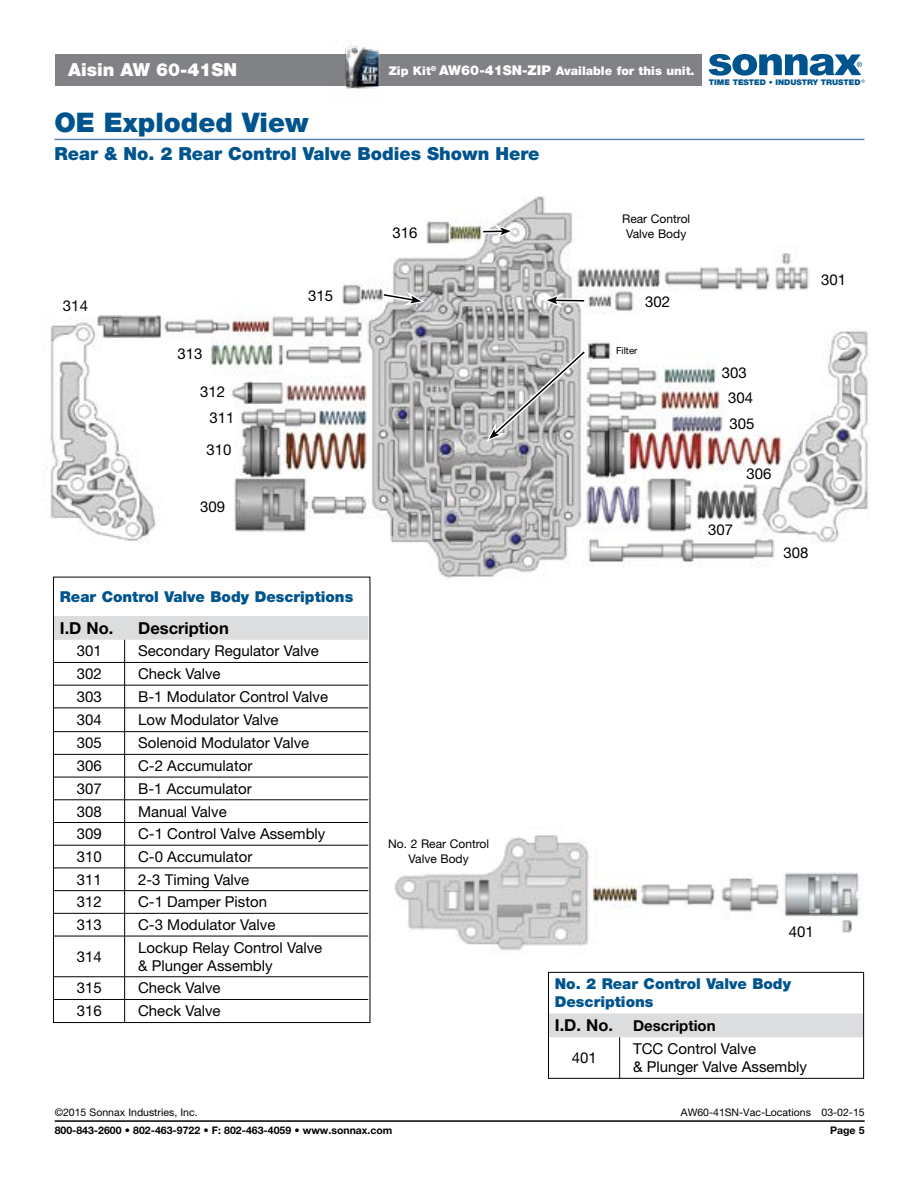
<style>
.page{position:relative;width:918px;height:1188px;background:#fff}
.page>*{position:absolute;margin:0;border:0;box-sizing:border-box;transform-origin:0 0}
.t1{font:900 27px "Helvetica Neue LT Std";color:#00548e}
.t2{font:900 18px "Helvetica Neue LT Std";color:#00548e}
.t3{font:900 18px "Helvetica Neue LT Std";color:#fff}
.t4{font:700 16.5px "Helvetica Neue LT Std";color:#000}
.t5{font:15px/18px "Helvetica Neue LT Std";color:#000}
.t6{font:900 15px/18px "Helvetica Neue LT Std";color:#00548e}
.t7{font:700 15px/32.2px "Helvetica Neue LT Std";color:#000}
.t8{font:12px/14.4px "Helvetica Neue LT Std";color:#000;text-align:center}
.t9{font:900 12px "Helvetica Neue LT Std";color:#fff}
.t10{font:700 10.5px "Helvetica Neue LT Std";color:#000}
.t11{font:10.5px "Helvetica Neue LT Std";color:#000}
.t12{font:9.75px "Helvetica Neue LT Std";color:#000}
.t13{font:900 7.8px "Helvetica Neue LT Std";color:#00548e}
.s1{font-size:13.5px}
.s2{font-size:16.5px}
.s3{font-weight:400}
</style>
<div class="page">
<hr style="left:55px;top:1120px;width:810px;height:2px;background:#000">
<div style="left:55px;top:54px;width:646px;height:31px;background:#808285"></div>
<svg style="left:709px;top:54px;width:156px;height:29px"></svg>
<img style="left:330px;top:45px;width:53px;height:44px">
<img style="left:47px;top:195px;width:822px;height:395px">
<svg style="left:483px;top:224px;width:31px;height:15px"></svg>
<svg style="left:379px;top:290px;width:46px;height:16px"></svg>
<svg style="left:564px;top:298px;width:20px;height:5px"></svg>
<hr style="left:555px;top:300px;width:29px;height:2px;background:#000">
<svg style="left:543px;top:293px;width:21px;height:15px"></svg>
<svg style="left:486px;top:346px;width:105px;height:96px"></svg>
<svg style="left:55px;top:616px;width:313px;height:320px"></svg>
<hr style="left:54px;top:936px;width:71px;height:1px;background:#000">
<hr style="left:125px;top:936px;width:243px;height:1px;background:#000">
<hr style="left:124px;top:936px;width:1px;height:41px;background:#000">
<hr style="left:54px;top:977px;width:71px;height:1px;background:#000">
<hr style="left:125px;top:977px;width:243px;height:1px;background:#000">
<hr style="left:54px;top:999px;width:71px;height:1px;background:#000">
<hr style="left:125px;top:999px;width:243px;height:1px;background:#000">
<svg style="left:124px;top:977px;width:1px;height:44px"></svg>
<hr style="left:54px;top:708px;width:71px;height:1px;background:#000">
<hr style="left:125px;top:708px;width:243px;height:1px;background:#000">
<div style="left:53px;top:577px;width:317px;height:446px;border:1px solid #000"></div>
<hr style="left:54px;top:139px;width:810px;height:1px;background:#5783b3">
<img style="left:395px;top:835px;width:465px;height:116px">
<div style="left:550px;top:1013px;width:312px;height:24px;background:#dcddde"></div>
<hr style="left:619px;top:1037px;width:1px;height:41px;background:#000">
<div style="left:548px;top:972px;width:316px;height:107px;border:1px solid #000"></div>
<p class="t3" style="left:68px;top:59px;width:171px">Aisin AW 60-41SN</p>
<p class="t9" style="left:389px;top:64px;width:307px">Zip Kit<sup>®</sup> <span class="s1">AW60-41SN-ZIP</span> Available for this unit.</p>
<h1 class="t1" style="left:54px;top:106px;width:256px">OE Exploded View</h1>
<p class="t2" style="left:54px;top:143px;width:487px">Rear &amp; No. 2 Rear Control Valve Bodies Shown Here</p>
<p class="t13" style="left:709px;top:78px;width:153px">TIME TESTED • INDUSTRY TRUSTED</p>
<p class="t5" style="left:63px;top:296px;width:27px">314</p>
<p class="t5" style="left:177px;top:345px;width:27px">313</p>
<p class="t5" style="left:210px;top:378px;width:27px;line-height:26px;text-indent:-9px">312<br>311</p>
<p class="t5" style="left:207px;top:440px;width:27px">310</p>
<p class="t5" style="left:200px;top:497px;width:27px">309</p>
<p class="t5" style="left:308px;top:287px;width:27px">315</p>
<p class="t5" style="left:392px;top:224px;width:27px">316</p>
<p class="t8" style="left:622px;top:211px;width:70px">Rear Control<br>Valve Body</p>
<p class="t5" style="left:645px;top:292px;width:27px">302</p>
<p class="t12" style="left:616px;top:344px;width:23px">Filter</p>
<p class="t5" style="left:821px;top:270px;width:27px">301</p>
<p class="t5" style="left:722px;top:360px;width:33px;line-height:24.9px;text-align:center">303<br>304</p>
<p class="t5" style="left:729px;top:414px;width:27px">305</p>
<p class="t5" style="left:747px;top:465px;width:27px">306</p>
<p class="t5" style="left:708px;top:520px;width:27px">307</p>
<p class="t5" style="left:783px;top:544px;width:27px">308</p>
<p class="t6" style="left:60px;top:588px;width:295px">Rear Control Valve Body Descriptions</p>
<p class="t4" style="left:60px;top:618px;width:55px">I.D No.</p>
<p class="t4" style="left:138px;top:618px;width:92px">Description</p>
<p class="t5" style="left:77px;top:642px;width:27px">301</p>
<p class="t5" style="left:138px;top:642px;width:182px">Secondary Regulator Valve</p>
<p class="t5" style="left:77px;top:665px;width:27px">302</p>
<p class="t5" style="left:138px;top:665px;width:84px">Check Valve</p>
<p class="t5" style="left:77px;top:687px;width:27px">303</p>
<p class="t5" style="left:138px;top:687px;width:192px">B-1 Modulator Control Valve</p>
<p class="t5" style="left:77px;top:711px;width:27px">304</p>
<p class="t5" style="left:138px;top:710px;width:142px">Low Modulator Valve</p>
<p class="t5" style="left:77px;top:734px;width:27px">305</p>
<p class="t5" style="left:138px;top:734px;width:173px">Solenoid Modulator Valve</p>
<p class="t5" style="left:77px;top:757px;width:27px">306</p>
<p class="t5" style="left:138px;top:757px;width:116px">C-2 Accumulator</p>
<p class="t5" style="left:77px;top:779px;width:27px">307</p>
<p class="t5" style="left:138px;top:779px;width:115px">B-1 Accumulator</p>
<p class="t5" style="left:77px;top:802px;width:27px">308</p>
<p class="t5" style="left:138px;top:802px;width:90px">Manual Valve</p>
<p class="t5" style="left:77px;top:825px;width:27px">309</p>
<p class="t5" style="left:138px;top:825px;width:189px">C-1 Control Valve Assembly</p>
<p class="t5" style="left:77px;top:847px;width:27px">310</p>
<p class="t5" style="left:138px;top:847px;width:116px">C-0 Accumulator</p>
<p class="t5" style="left:77px;top:870px;width:27px">311</p>
<p class="t5" style="left:138px;top:870px;width:113px">2-3 Timing Valve</p>
<p class="t5" style="left:77px;top:893px;width:27px">312</p>
<p class="t5" style="left:138px;top:893px;width:130px">C-1 Damper Piston</p>
<p class="t5" style="left:77px;top:916px;width:27px">313</p>
<p class="t5" style="left:138px;top:916px;width:139px">C-3 Modulator Valve</p>
<p class="t5" style="left:77px;top:947px;width:27px">314</p>
<p class="t5" style="left:138px;top:938px;width:186px">Lockup Relay Control Valve &amp; Plunger Assembly</p>
<p class="t5" style="left:77px;top:979px;width:27px">315</p>
<p class="t5" style="left:138px;top:979px;width:84px">Check Valve</p>
<p class="t5" style="left:77px;top:1002px;width:27px">316</p>
<p class="t5" style="left:138px;top:1002px;width:84px">Check Valve</p>
<p class="t8" style="left:388px;top:837px;width:103px">No. 2 Rear Control<br>Valve Body</p>
<p class="t5" style="left:789px;top:923px;width:27px">401</p>
<p class="t6" style="left:555px;top:975px;width:238px">No. 2 Rear Control Valve Body<br>Descriptions</p>
<p class="t7" style="left:572px;top:1009px;width:145px;text-indent:-17px"><span class="s2">I.D. No.</span> Description<br><span class="s3">401</span></p>
<p class="t5" style="left:633px;top:1039px;width:175px">TCC Control Valve<br>&amp; Plunger Valve Assembly</p>
<p class="t11" style="left:55px;top:1106px;width:144px">©2015 Sonnax Industries, Inc.</p>
<p class="t11" style="left:681px;top:1106px;width:185px">AW60-41SN-Vac-Locations 03-02-15</p>
<p class="t10" style="left:55px;top:1124px;width:339px">800-843-2600 • 802-463-9722 • F: 802-463-4059 • www.sonnax.com</p>
<p class="t10" style="left:830px;top:1124px;width:36px">Page 5</p>
</div>
